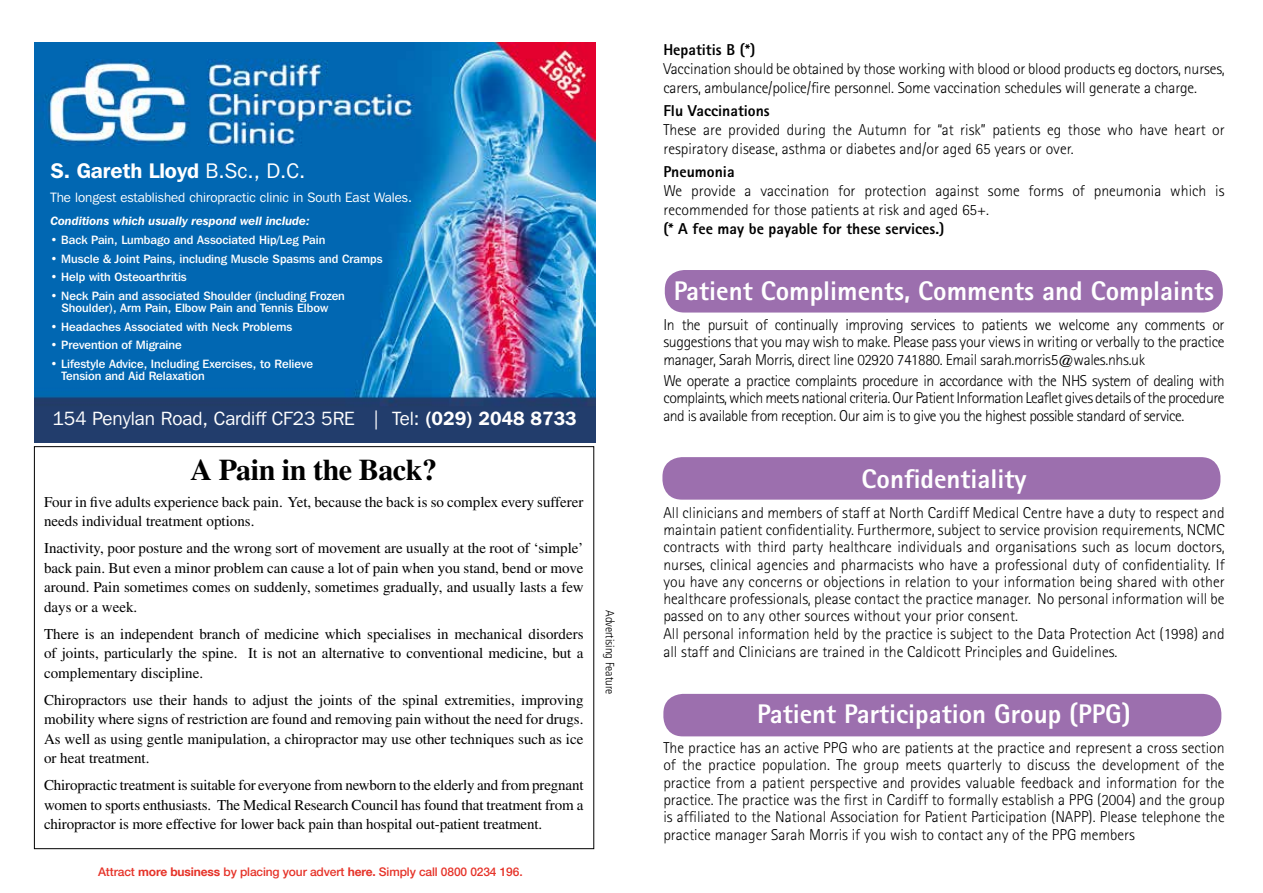
<style>
.page{position:relative;width:1263px;height:893px;background:#fff}
.page>*{position:absolute;margin:0;border:0;box-sizing:border-box;transform-origin:0 0}
.t1{font:700 30px "Times LT Std";letter-spacing:-.015em;color:#000}
.t2{font:800 27px "Rotis Sans Serif";color:#fff}
.t3{font:600 21px "Franklin Gothic IT Cby BT";color:#fff}
.t4{font:19.05px "Franklin Gothic IT Cby BT";color:#fff}
.t5{font:300 15.75px/17.4px "Rotis Sans Serif";color:#000}
.t6{font:800 15.75px "Rotis Sans Serif";color:#000}
.t7{font:15px/19.5px "Times LT Std";color:#000;text-align:justify}
.t8{font:13.5px "Franklin Gothic IT Cby BT";color:#fff}
.t9{font:500 12px/12px "Franklin Gothic IT Cby BT";color:#fff;text-align:center}
.t10{font:500 12px "Helvetica Neue";letter-spacing:-.01em;color:#e63329}
.t11{font:italic 600 12px "Franklin Gothic IT Cby BT";color:#fff}
.t12{font:300 condensed 12px "Frutiger";color:#000}
.s1{font-weight:400}
.s2{font-weight:600}
.s3{font-family:"Helvetica Neue LT Com";font-weight:700}
</style>
<div class="page">
<img style="left:34px;top:43px;width:561px;height:399px">
<div style="left:665px;top:270px;width:558px;height:43px;background:#9c6fae;border-radius:20px"></div>
<div style="left:662px;top:457px;width:558px;height:43px;background:#9c6fae;border-radius:20px"></div>
<div style="left:663px;top:694px;width:558px;height:42px;background:#9c6fae;border-radius:20px"></div>
<h3 class="t3" style="left:51px;top:157px;width:256px">S. Gareth Lloyd <span class="s1">B.Sc., D.C.</span></h3>
<p class="t8" style="left:51px;top:189px;width:363px">The longest established chiropractic clinic in South East Wales.</p>
<p class="t11" style="left:51px;top:214px;width:261px">Conditions which usually respond well include:</p>
<p class="t9" style="left:51px;top:234px;width:276px">• Back Pain, Lumbago and Associated Hip/Leg Pain</p>
<p class="t9" style="left:51px;top:252px;width:334px">• Muscle &amp; Joint Pains, including Muscle Spasms and Cramps</p>
<p class="t9" style="left:51px;top:271px;width:138px">• Help with Osteoarthritis</p>
<p class="t9" style="left:51px;top:289px;width:296px">• Neck Pain and associated Shoulder (including Frozen<br>Shoulder), Arm Pain, Elbow Pain and Tennis Elbow</p>
<p class="t9" style="left:51px;top:320px;width:243px">• Headaches Associated with Neck Problems</p>
<p class="t9" style="left:51px;top:339px;width:133px">• Prevention of Migraine</p>
<p class="t9" style="left:61px;top:357px;width:253px;text-align:left;text-indent:-11px">• Lifestyle Advice, Including Exercises, to Relieve<br>Tension and Aid Relaxation</p>
<p class="t4" style="left:52px;top:407px;width:526px">154 Penylan Road, Cardiff CF23 5RE | Tel: <span class="s2">(029) 2048 8733</span></p>
<h1 class="t1" style="left:190px;top:452px;width:248px">A Pain in the Back?</h1>
<p class="t7" style="left:44px;top:492px;width:541px">Four in five adults experience back pain. Yet, because the back is so complex every sufferer needs individual treatment options.</p>
<p class="t7" style="left:44px;top:538px;width:541px">Inactivity, poor posture and the wrong sort of movement are usually at the root of ‘simple’ back pain. But even a minor problem can cause a lot of pain when you stand, bend or move around. Pain sometimes comes on suddenly, sometimes gradually, and usually lasts a few days or a week.</p>
<p class="t7" style="left:44px;top:624px;width:541px">There is an independent branch of medicine which specialises in mechanical disorders of joints, particularly the spine. It is not an alternative to conventional medicine, but a complementary discipline.</p>
<p class="t7" style="left:44px;top:690px;width:541px">Chiropractors use their hands to adjust the joints of the spinal extremities, improving mobility where signs of restriction are found and removing pain without the need for drugs.<br>As well as using gentle manipulation, a chiropractor may use other techniques such as ice or heat treatment.</p>
<p class="t7" style="left:44px;top:775px;width:541px">Chiropractic treatment is suitable for everyone from newborn to the elderly and from pregnant women to sports enthusiasts. The Medical Research Council has found that treatment from a chiropractor is more effective for lower back pain than hospital out-patient treatment.</p>
<p class="t10" style="left:98px;top:865px;width:426px">Attract <span class="s3">more business</span> by placing your advert <span class="s3">here.</span> Simply call 0800 0234 196.</p>
<p class="t12" style="left:617px;top:610px;width:86px;rotate:90deg">Advertising Feature</p>
<p class="t6" style="left:663px;top:40px;width:93px">Hepatitis B (*)</p>
<p class="t5" style="left:663px;top:59px;width:563px;line-height:18.9px">Vaccination should be obtained by those working with blood or blood products eg doctors, nurses, carers, ambulance/police/fire personnel. Some vaccination schedules will generate a charge.</p>
<p class="t6" style="left:663px;top:101px;width:108px">Flu Vaccinations</p>
<p class="t5" style="left:663px;top:120px;width:563px;line-height:18.9px">These are provided during the Autumn for “at risk” patients eg those who have heart or respiratory disease, asthma or diabetes and/or aged 65 years or over.</p>
<p class="t6" style="left:663px;top:162px;width:73px">Pneumonia</p>
<p class="t5" style="left:663px;top:181px;width:563px;line-height:18.9px">We provide a vaccination for protection against some forms of pneumonia which is recommended for those patients at risk and aged 65+.</p>
<p class="t6" style="left:663px;top:218px;width:283px">(* A fee may be payable for these services.)</p>
<h2 class="t2" style="left:674px;top:274px;width:542px">Patient Compliments, Comments and Complaints</h2>
<p class="t5" style="left:663px;top:316px;width:563px;text-align:justify">In the pursuit of continually improving services to patients we welcome any comments or suggestions that you may wish to make. Please pass your views in writing or verbally to the practice manager, Sarah Morris, direct line 02920 741880. Email sarah.morris5@wales.nhs.uk</p>
<p class="t5" style="left:663px;top:372px;width:563px;text-align:justify">We operate a practice complaints procedure in accordance with the NHS system of dealing with complaints, which meets national criteria. Our Patient Information Leaflet gives details of the procedure and is available from reception. Our aim is to give you the highest possible standard of service.</p>
<h2 class="t2" style="left:861px;top:462px;width:166px">Confidentiality</h2>
<p class="t5" style="left:663px;top:504px;width:563px">All clinicians and members of staff at North Cardiff Medical Centre have a duty to respect and maintain patient confidentiality. Furthermore, subject to service provision requirements, NCMC contracts with third party healthcare individuals and organisations such as locum doctors, nurses, clinical agencies and pharmacists who have a professional duty of confidentiality. If you have any concerns or objections in relation to your information being shared with other healthcare professionals, please contact the practice manager. No personal information will be passed on to any other sources without your prior consent.<br>All personal information held by the practice is subject to the Data Protection Act (1998) and all staff and Clinicians are trained in the Caldicott Principles and Guidelines.</p>
<h2 class="t2" style="left:757px;top:697px;width:375px">Patient Participation Group (PPG)</h2>
<p class="t5" style="left:663px;top:739px;width:563px;text-align:justify">The practice has an active PPG who are patients at the practice and represent a cross section of the practice population. The group meets quarterly to discuss the development of the practice from a patient perspective and provides valuable feedback and information for the practice. The practice was the first in Cardiff to formally establish a PPG (2004) and the group is affiliated to the National Association for Patient Participation (NAPP). Please telephone the practice manager Sarah Morris if you wish to contact any of the PPG members</p>
</div>
